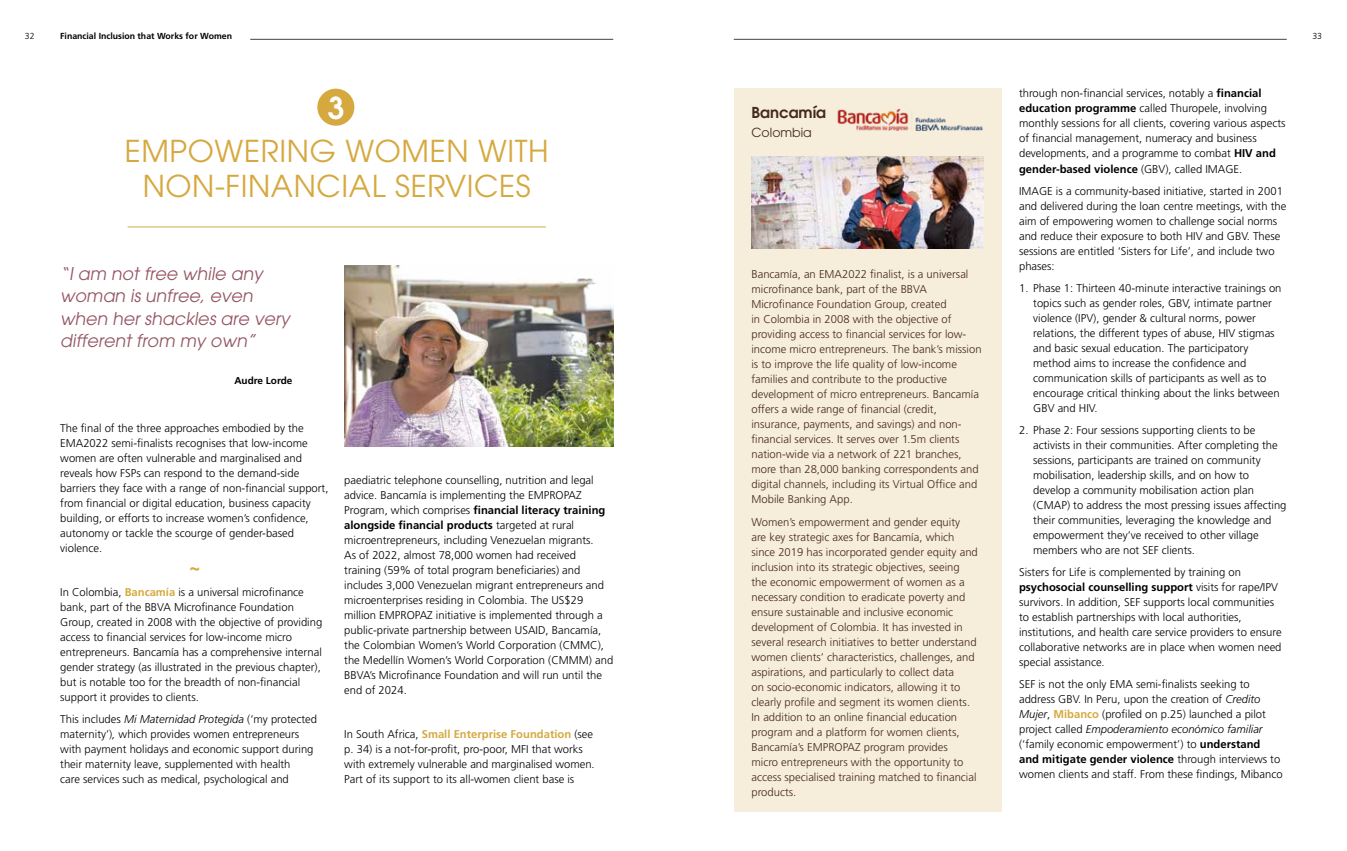
<style>
.page{position:relative;width:1347px;height:851px;background:#fff}
.page>*{position:absolute;margin:0;border:0;box-sizing:border-box;transform-origin:0 0}
.t1{font:30px/35px "Avant Garde";letter-spacing:.02em;color:#d5a93f;text-align:center}
.t2{font:600 30px "Avant Garde";color:#fff}
.t3{font:700 20px "Frutiger";color:#d5a93f}
.t4{font:italic 17.5px/22.5px "Avant Garde";color:#955663}
.t5{font:600 15px "Avant Garde";color:#432918}
.t6{font:12.5px "Avant Garde";color:#432918}
.t7{font:300 11.25px/15px "Frutiger";color:#000}
.t8{font:300 11.25px/15px "Frutiger";color:#432918}
.t9{font:700 10px "Frutiger";color:#000}
.t10{font:700 8.75px "Frutiger";color:#000}
.t11{font:300 8.75px "Frutiger";color:#000}
.s1{font-weight:700;color:#d5a93f}
.s2{font-style:italic}
.s3{font-weight:700}
</style>
<div class="page">
<hr style="left:128px;top:226px;width:418px;height:1px;background:#d5a93f">
<img style="left:344px;top:266px;width:269px;height:180px">
<div style="left:317px;top:89px;width:37px;height:37px;background:#d5a93f;border-radius:50%"></div>
<div style="left:733px;top:89px;width:268px;height:722px;background:#f7eddb"></div>
<img style="left:751px;top:156px;width:232px;height:92px">
<img style="left:837px;top:109px;width:146px;height:22px">
<hr style="left:250px;top:39px;width:363px;height:1px;background:#424241">
<hr style="left:733px;top:39px;width:553px;height:1px;background:#424241">
<p class="t11" style="left:25px;top:31px;width:11px">32</p>
<p class="t10" style="left:60px;top:31px;width:173px">Financial Inclusion that Works for Women</p>
<p class="t11" style="left:1312px;top:31px;width:11px">33</p>
<h1 class="t2" style="left:327px;top:88px;width:18px">3</h1>
<h1 class="t1" style="left:125px;top:133px;width:425px">EMPOWERING WOMEN WITH<br>NON-FINANCIAL SERVICES</h1>
<h3 class="t4" style="left:60px;top:262px;width:234px">“I am not free while any woman is unfree, even when her shackles are very different from my own”</h3>
<p class="t9" style="left:234px;top:374px;width:59px">Audre Lorde</p>
<p class="t7" style="left:60px;top:420px;width:270px">The final of the three approaches embodied by the EMA2022 semi-finalists recognises that low-income women are often vulnerable and marginalised and reveals how FSPs can respond to the demand-side barriers they face with a range of non-financial support, from financial or digital education, business capacity building, or efforts to increase women’s confidence, autonomy or tackle the scourge of gender-based violence.</p>
<h2 class="t3" style="left:189px;top:555px;width:14px">~</h2>
<p class="t7" style="left:60px;top:584px;width:263px">In Colombia, <span class="s1">Bancamía</span> is a universal microfinance bank, part of the BBVA Microfinance Foundation Group, created in 2008 with the objective of providing access to financial services for low-income micro entrepreneurs. Bancamía has a comprehensive internal gender strategy (as illustrated in the previous chapter), but is notable too for the breadth of non-financial support it provides to clients.</p>
<p class="t7" style="left:60px;top:711px;width:258px">This includes <span class="s2">Mi Maternidad Protegida</span> (‘my protected maternity’)<span class="s2">,</span> which provides women entrepreneurs with payment holidays and economic support during their maternity leave, supplemented with health<br>care services such as medical, psychological and</p>
<p class="t7" style="left:344px;top:472px;width:270px">paediatric telephone counselling, nutrition and legal advice. Bancamía is implementing the EMPROPAZ Program, which comprises <span class="s3">financial literacy training alongside financial products</span> targeted at rural microentrepreneurs, including Venezuelan migrants.<br>As of 2022, almost 78,000 women had received training (59% of total program beneficiaries) and includes 3,000 Venezuelan migrant entrepreneurs and microenterprises residing in Colombia. The US$29 million EMPROPAZ initiative is implemented through a public-private partnership between USAID, Bancamía, the Colombian Women’s World Corporation (CMMC), the Medellín Women’s World Corporation (CMMM) and BBVA’s Microfinance Foundation and will run until the end of 2024.</p>
<p class="t7" style="left:344px;top:726px;width:252px">In South Africa, <span class="s1">Small Enterprise Foundation</span> (see p. 34) is a not-for-profit, pro-poor, MFI that works with extremely vulnerable and marginalised women.<br>Part of its support to its all-women client base is</p>
<h3 class="t5" style="left:751px;top:103px;width:76px">Bancamía</h3>
<p class="t6" style="left:751px;top:125px;width:62px">Colombia</p>
<p class="t8" style="left:751px;top:267px;width:232px">Bancamía, an EMA2022 finalist, is a universal microfinance bank, part of the BBVA Microfinance Foundation Group, created<br>in Colombia in 2008 with the objective of providing access to financial services for low&shy;income micro entrepreneurs. The bank’s mission is to improve the life quality of low-income families and contribute to the productive development of micro entrepreneurs. Bancamía offers a wide range of financial (credit, insurance, payments, and savings) and non&shy;financial services. It serves over 1.5m clients nation-wide via a network of 221 branches, more than 28,000 banking correspondents and digital channels, including its Virtual Office and Mobile Banking App.</p>
<p class="t8" style="left:751px;top:514px;width:228px">Women’s empowerment and gender equity<br>are key strategic axes for Bancamía, which since 2019 has incorporated gender equity and inclusion into its strategic objectives, seeing the economic empowerment of women as a necessary condition to eradicate poverty and ensure sustainable and inclusive economic development of Colombia. It has invested in several research initiatives to better understand women clients’ characteristics, challenges, and aspirations, and particularly to collect data<br>on socio-economic indicators, allowing it to clearly profile and segment its women clients.<br>In addition to an online financial education program and a platform for women clients, Bancamía’s EMPROPAZ program provides<br>micro entrepreneurs with the opportunity to access specialised training matched to financial products.</p>
<p class="t7" style="left:1019px;top:86px;width:268px">through non-financial services, notably a <span class="s3">financial education programme</span> called Thuropele, involving monthly sessions for all clients, covering various aspects of financial management, numeracy and business developments, and a programme to combat <span class="s3">HIV and gender-based violence</span> (GBV), called IMAGE.</p>
<p class="t7" style="left:1019px;top:183px;width:269px">IMAGE is a community-based initiative, started in 2001 and delivered during the loan centre meetings, with the aim of empowering women to challenge social norms and reduce their exposure to both HIV and GBV. These sessions are entitled ‘Sisters for Life’, and include two phases:</p>
<p class="t7" style="left:1033px;top:280px;width:250px;text-indent:-14px">1. Phase 1: Thirteen 40-minute interactive trainings on topics such as gender roles, GBV, intimate partner violence (IPV), gender &amp; cultural norms, power relations, the different types of abuse, HIV stigmas and basic sexual education. The participatory method aims to increase the confidence and communication skills of participants as well as to encourage critical thinking about the links between GBV and HIV.</p>
<p class="t7" style="left:1033px;top:422px;width:255px;text-indent:-14px">2. Phase 2: Four sessions supporting clients to be activists in their communities. After completing the sessions, participants are trained on community mobilisation, leadership skills, and on how to develop a community mobilisation action plan (CMAP) to address the most pressing issues affecting their communities, leveraging the knowledge and empowerment they’ve received to other village members who are not SEF clients.</p>
<p class="t7" style="left:1019px;top:564px;width:264px">Sisters for Life is complemented by training on <span class="s3">psychosocial counselling support</span> visits for rape/IPV survivors. In addition, SEF supports local communities to establish partnerships with local authorities, institutions, and health care service providers to ensure collaborative networks are in place when women need special assistance.</p>
<p class="t7" style="left:1019px;top:676px;width:265px">SEF is not the only EMA semi-finalists seeking to address GBV. In Peru, upon the creation of <span class="s2">Credito Mujer</span>, <span class="s1">Mibanco</span> (profiled on p.25) launched a pilot project called <span class="s2">Empoderamiento económico familiar </span>(‘family economic empowerment’) to <span class="s3">understand and mitigate gender violence</span> through interviews to women clients and staff. From these findings, Mibanco</p>
</div>
